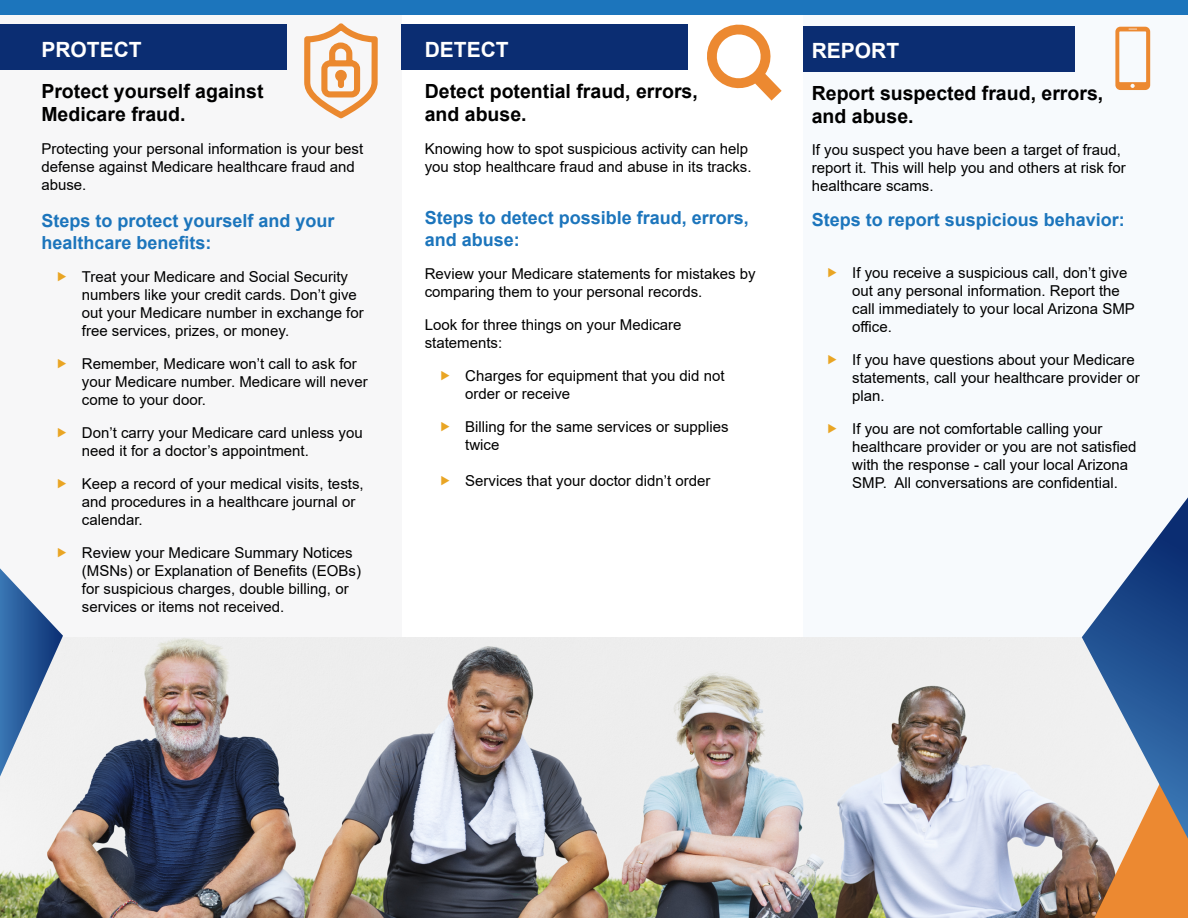
<style>
.page{position:relative;width:1188px;height:918px;background:#fff}
.page>*{position:absolute;margin:0;border:0;box-sizing:border-box;transform-origin:0 0}
.t1{font:700 21px "Arial";color:#fff}
.t2{font:700 19.5px/23.4px "Arial";color:#000}
.t3{font:700 18px/21.6px "Arial";color:#1c75bc}
.t4{font:15px/18px "Arial";color:#000}
</style>
<div class="page">
<div style="left:0;top:0;width:401px;height:918px;background:#f7f7f8"></div>
<div style="left:803px;top:0;width:385px;height:916px;background:#f7fafd"></div>
<div style="left:0;top:25px;width:286px;height:45px;background:#0b2d72"></div>
<div style="left:401px;top:25px;width:287px;height:45px;background:#0b2d72"></div>
<div style="left:803px;top:27px;width:272px;height:45px;background:#0b2d72"></div>
<img style="left:0;top:637px;width:1082px;height:281px">
<div style="left:0;top:0;width:1188px;height:15px;background:#1c75bc"></div>
<svg style="left:1082px;top:497px;width:106px;height:421px"></svg>
<svg style="left:0;top:568px;width:63px;height:209px"></svg>
<svg style="left:304px;top:23px;width:74px;height:95px"></svg>
<svg style="left:707px;top:24px;width:75px;height:77px"></svg>
<svg style="left:1115px;top:27px;width:35px;height:63px"></svg>
<h1 class="t1" style="left:41px;top:35px;width:102px">PROTECT</h1>
<h2 class="t2" style="left:41px;top:80px;width:224px">Protect yourself against<br>Medicare fraud.</h2>
<p class="t4" style="left:41px;top:140px;width:323px">Protecting your personal information is your best defense against Medicare healthcare fraud and abuse.</p>
<p class="t3" style="left:41px;top:210px;width:295px">Steps to protect yourself and your healthcare benefits:</p>
<p class="t4" style="left:82px;top:267px;width:283px">Treat your Medicare and Social Security numbers like your credit cards. Don’t give out your Medicare number in exchange for free services, prizes, or money.</p>
<p class="t4" style="left:82px;top:354px;width:287px">Remember, Medicare won’t call to ask for your Medicare number. Medicare will never come to your door.</p>
<p class="t4" style="left:82px;top:423px;width:282px">Don’t carry your Medicare card unless you need it for a doctor’s appointment.</p>
<p class="t4" style="left:82px;top:474px;width:283px">Keep a record of your medical visits, tests, and procedures in a healthcare journal or calendar.</p>
<p class="t4" style="left:82px;top:543px;width:281px">Review your Medicare Summary Notices (MSNs) or Explanation of Benefits (EOBs) for suspicious charges, double billing, or services or items not received.</p>
<h1 class="t1" style="left:425px;top:35px;width:85px">DETECT</h1>
<h2 class="t2" style="left:425px;top:80px;width:275px">Detect potential fraud, errors, and abuse.</h2>
<p class="t4" style="left:425px;top:140px;width:328px">Knowing how to spot suspicious activity can help you stop healthcare fraud and abuse in its tracks.</p>
<p class="t3" style="left:425px;top:207px;width:326px">Steps to detect possible fraud, errors, and abuse:</p>
<p class="t4" style="left:425px;top:264px;width:332px">Review your Medicare statements for mistakes by comparing them to your personal records.</p>
<p class="t4" style="left:425px;top:315px;width:258px">Look for three things on your Medicare statements:</p>
<p class="t4" style="left:465px;top:366px;width:261px">Charges for equipment that you did not order or receive</p>
<p class="t4" style="left:465px;top:417px;width:265px">Billing for the same services or supplies twice</p>
<p class="t4" style="left:465px;top:472px;width:247px">Services that your doctor didn’t order</p>
<h1 class="t1" style="left:812px;top:36px;width:89px">REPORT</h1>
<h2 class="t2" style="left:812px;top:82px;width:293px">Report suspected fraud, errors, and abuse.</h2>
<p class="t4" style="left:812px;top:140px;width:316px">If you suspect you have been a target of fraud, report it. This will help you and others at risk for healthcare scams.</p>
<p class="t3" style="left:812px;top:209px;width:315px">Steps to report suspicious behavior:</p>
<p class="t4" style="left:852px;top:264px;width:284px">If you receive a suspicious call, don’t give out any personal information. Report the call immediately to your local Arizona SMP office.</p>
<p class="t4" style="left:852px;top:351px;width:289px">If you have questions about your Medicare statements, call your healthcare provider or plan.</p>
<p class="t4" style="left:852px;top:420px;width:286px">If you are not comfortable calling your healthcare provider or you are not satisfied with the response - call your local Arizona SMP. All conversations are confidential.</p>
</div>
